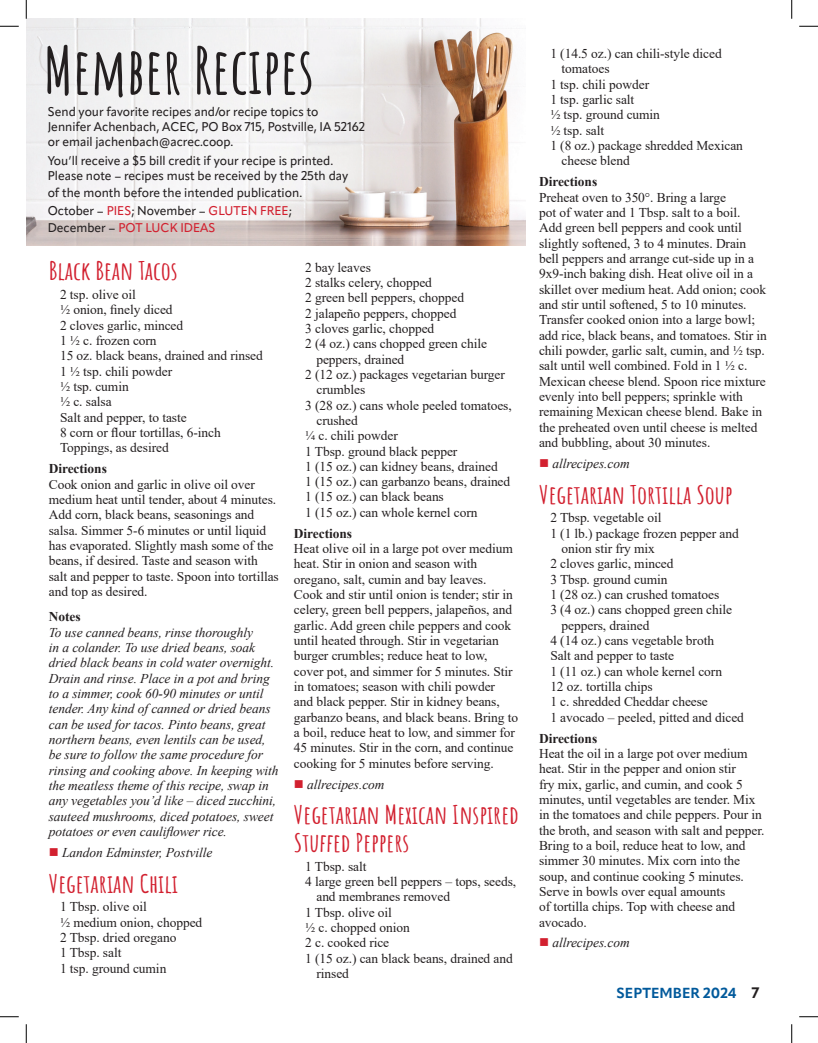
<style>
.page{position:relative;width:818px;height:1043px;background:#fff}
.page>*{position:absolute;margin:0;border:0;box-sizing:border-box;transform-origin:0 0}
.t1{font:700 63.75px "Amatic SC";color:#231f20}
.t2{font:700 25px/27.5px "Amatic SC";letter-spacing:-.005em;color:#d2202f;scale:1.12 1}
.t3{font:700 14.38px "Apparat";letter-spacing:.005em;color:#00599b}
.t4{font:13.5px/15.4px "Times New Roman";letter-spacing:-.005em;color:#231f20}
.t5{font:italic 13.5px/15.4px "Times New Roman";letter-spacing:-.005em;color:#231f20}
.t6{font:700 13.5px "Times New Roman";letter-spacing:-.005em;color:#231f20}
.t7{font:500 12.5px/15px "Apparat";color:#231f20}
.s1{color:#d2202f}
.s2{font-size:15px;color:#231f20}
</style>
<div class="page">
<img style="left:26px;top:19px;width:499px;height:227px">
<svg style="left:0;top:25px;width:19px;height:2px"></svg>
<svg style="left:799px;top:25px;width:19px;height:2px"></svg>
<svg style="left:0;top:1016px;width:19px;height:1px"></svg>
<svg style="left:799px;top:1016px;width:19px;height:1px"></svg>
<svg style="left:25px;top:0;width:2px;height:19px"></svg>
<svg style="left:25px;top:1024px;width:2px;height:18px"></svg>
<svg style="left:791px;top:0;width:1px;height:19px"></svg>
<svg style="left:791px;top:1024px;width:1px;height:18px"></svg>
<h1 class="t1" style="left:44px;top:22px;width:271px">Member Recipes</h1>
<p class="t7" style="left:48px;top:104px;width:319px">Send your favorite recipes and/or recipe topics to<br>Jennifer Achenbach, ACEC, PO Box 715, Postville, IA 52162 or email jachenbach@acrec.coop.</p>
<p class="t7" style="left:48px;top:153px;width:302px">You’ll receive a $5 bill credit if your recipe is printed.<br>Please note – recipes must be received by the 25th day</p>
<p class="t7" style="left:48px;top:184px;width:256px;line-height:17.5px">of the month before the intended publication.<br>October – <span class="s1">PIES</span>; November – <span class="s1">GLUTEN FREE</span>;<br>December – <span class="s1">POT LUCK IDEAS</span></p>
<h2 class="t2" style="left:49px;top:255px;width:117px">Black Bean Tacos</h2>
<p class="t4" style="left:60px;top:286px;width:204px">2 tsp. olive oil<br>½ onion, finely diced<br>2 cloves garlic, minced<br>1 ½ c. frozen corn<br>15 oz. black beans, drained and rinsed<br>1 ½ tsp. chili powder<br>½ tsp. cumin<br>½ c. salsa<br>Salt and pepper, to taste<br>8 corn or flour tortillas, 6-inch<br>Toppings, as desired</p>
<p class="t6" style="left:49px;top:459px;width:60px">Directions</p>
<p class="t4" style="left:49px;top:476px;width:231px">Cook onion and garlic in olive oil over medium heat until tender, about 4 minutes.<br>Add corn, black beans, seasonings and salsa. Simmer 5-6 minutes or until liquid has evaporated. Slightly mash some of the beans, if desired. Taste and season with salt and pepper to taste. Spoon into tortillas and top as desired.</p>
<p class="t6" style="left:49px;top:607px;width:33px">Notes</p>
<p class="t5" style="left:49px;top:624px;width:231px">To use canned beans, rinse thoroughly<br>in a colander. To use dried beans, soak dried black beans in cold water overnight.<br>Drain and rinse. Place in a pot and bring to a simmer, cook 60-90 minutes or until tender. Any kind of canned or dried beans can be used for tacos. Pinto beans, great northern beans, even lentils can be used, be sure to follow the same procedure for rinsing and cooking above. In keeping with the meatless theme of this recipe, swap in any vegetables you’d like – diced zucchini, sauteed mushrooms, diced potatoes, sweet potatoes or even cauliflower rice.</p>
<p class="t5" style="left:49px;top:844px;width:165px"><span class="s1">■</span> Landon Edminster, Postville</p>
<h2 class="t2" style="left:49px;top:867px;width:117px">Vegetarian Chili</h2>
<p class="t4" style="left:60px;top:898px;width:144px">1 Tbsp. olive oil<br>½ medium onion, chopped<br>2 Tbsp. dried oregano<br>1 Tbsp. salt<br>1 tsp. ground cumin</p>
<p class="t4" style="left:305px;top:259px;width:67px">2 bay leaves</p>
<p class="t4" style="left:305px;top:274px;width:128px">2 stalks celery, chopped</p>
<p class="t4" style="left:305px;top:289px;width:160px">2 green bell peppers, chopped</p>
<p class="t4" style="left:305px;top:305px;width:153px">2 jalapeño peppers, chopped</p>
<p class="t4" style="left:305px;top:320px;width:131px">3 cloves garlic, chopped</p>
<p class="t4" style="left:305px;top:335px;width:183px">2 (4 oz.) cans chopped green chile</p>
<p class="t4" style="left:316px;top:351px;width:89px">peppers, drained</p>
<p class="t4" style="left:305px;top:366px;width:201px">2 (12 oz.) packages vegetarian burger</p>
<p class="t4" style="left:316px;top:381px;width:50px">crumbles</p>
<p class="t4" style="left:305px;top:397px;width:208px">3 (28 oz.) cans whole peeled tomatoes,</p>
<p class="t4" style="left:316px;top:412px;width:43px">crushed</p>
<p class="t4" style="left:305px;top:427px;width:94px">¼ c. chili powder</p>
<p class="t4" style="left:305px;top:443px;width:154px">1 Tbsp. ground black pepper</p>
<p class="t4" style="left:305px;top:458px;width:194px">1 (15 oz.) can kidney beans, drained</p>
<p class="t4" style="left:305px;top:473px;width:206px">1 (15 oz.) can garbanzo beans, drained</p>
<p class="t4" style="left:305px;top:489px;width:140px">1 (15 oz.) can black beans</p>
<p class="t4" style="left:305px;top:504px;width:174px">1 (15 oz.) can whole kernel corn</p>
<p class="t6" style="left:294px;top:523px;width:60px">Directions</p>
<p class="t4" style="left:294px;top:540px;width:226px">Heat olive oil in a large pot over medium heat. Stir in onion and season with oregano, salt, cumin and bay leaves.<br>Cook and stir until onion is tender; stir in celery, green bell peppers, jalapeños, and garlic. Add green chile peppers and cook until heated through. Stir in vegetarian burger crumbles; reduce heat to low, cover pot, and simmer for 5 minutes. Stir in tomatoes; season with chili powder<br>and black pepper. Stir in kidney beans, garbanzo beans, and black beans. Bring to a boil, reduce heat to low, and simmer for 45 minutes. Stir in the corn, and continue cooking for 5 minutes before serving.</p>
<p class="t5" style="left:294px;top:776px;width:92px"><span class="s1">■</span> allrecipes.com</p>
<h2 class="t2" style="left:294px;top:799px;width:202px">Vegetarian Mexican Inspired<br>Stuffed Peppers</h2>
<p class="t4" style="left:305px;top:858px;width:63px">1 Tbsp. salt</p>
<p class="t4" style="left:305px;top:873px;width:212px">4 large green bell peppers – tops, seeds,</p>
<p class="t4" style="left:316px;top:888px;width:135px">and membranes removed</p>
<p class="t4" style="left:305px;top:904px;width:88px">1 Tbsp. olive oil</p>
<p class="t4" style="left:305px;top:919px;width:106px">½ c. chopped onion</p>
<p class="t4" style="left:305px;top:934px;width:86px">2 c. cooked rice</p>
<p class="t4" style="left:305px;top:950px;width:209px">1 (15 oz.) can black beans, drained and</p>
<p class="t4" style="left:316px;top:965px;width:34px">rinsed</p>
<p class="t4" style="left:550px;top:45px;width:173px">1 (14.5 oz.) can chili-style diced</p>
<p class="t4" style="left:561px;top:61px;width:50px">tomatoes</p>
<p class="t4" style="left:550px;top:76px;width:100px">1 tsp. chili powder</p>
<p class="t4" style="left:550px;top:91px;width:85px">1 tsp. garlic salt</p>
<p class="t4" style="left:550px;top:107px;width:111px">½ tsp. ground cumin</p>
<p class="t4" style="left:550px;top:122px;width:55px">½ tsp. salt</p>
<p class="t4" style="left:550px;top:137px;width:194px">1 (8 oz.) package shredded Mexican</p>
<p class="t4" style="left:561px;top:153px;width:70px">cheese blend</p>
<p class="t6" style="left:539px;top:172px;width:60px">Directions</p>
<p class="t4" style="left:539px;top:189px;width:229px">Preheat oven to 350°. Bring a large<br>pot of water and 1 Tbsp. salt to a boil.<br>Add green bell peppers and cook until slightly softened, 3 to 4 minutes. Drain bell peppers and arrange cut-side up in a 9x9-inch baking dish. Heat olive oil in a skillet over medium heat. Add onion; cook and stir until softened, 5 to 10 minutes.<br>Transfer cooked onion into a large bowl; add rice, black beans, and tomatoes. Stir in chili powder, garlic salt, cumin, and ½ tsp. salt until well combined. Fold in 1 ½ c.<br>Mexican cheese blend. Spoon rice mixture evenly into bell peppers; sprinkle with remaining Mexican cheese blend. Bake in the preheated oven until cheese is melted and bubbling, about 30 minutes.</p>
<p class="t5" style="left:539px;top:455px;width:92px"><span class="s1">■</span> allrecipes.com</p>
<h2 class="t2" style="left:539px;top:479px;width:174px">Vegetarian Tortilla Soup</h2>
<p class="t4" style="left:550px;top:510px;width:113px">2 Tbsp. vegetable oil</p>
<p class="t4" style="left:550px;top:525px;width:190px">1 (1 lb.) package frozen pepper and</p>
<p class="t4" style="left:561px;top:540px;width:95px">onion stir fry mix</p>
<p class="t4" style="left:550px;top:556px;width:125px">2 cloves garlic, minced</p>
<p class="t4" style="left:550px;top:571px;width:119px">3 Tbsp. ground cumin</p>
<p class="t4" style="left:550px;top:586px;width:170px">1 (28 oz.) can crushed tomatoes</p>
<p class="t4" style="left:550px;top:601px;width:183px">3 (4 oz.) cans chopped green chile</p>
<p class="t4" style="left:561px;top:617px;width:89px">peppers, drained</p>
<p class="t4" style="left:550px;top:632px;width:165px">4 (14 oz.) cans vegetable broth</p>
<p class="t4" style="left:550px;top:647px;width:125px">Salt and pepper to taste</p>
<p class="t4" style="left:550px;top:663px;width:173px">1 (11 oz.) can whole kernel corn</p>
<p class="t4" style="left:550px;top:678px;width:104px">12 oz. tortilla chips</p>
<p class="t4" style="left:550px;top:693px;width:159px">1 c. shredded Cheddar cheese</p>
<p class="t4" style="left:550px;top:709px;width:195px">1 avocado – peeled, pitted and diced</p>
<p class="t6" style="left:539px;top:728px;width:60px">Directions</p>
<p class="t4" style="left:539px;top:745px;width:227px">Heat the oil in a large pot over medium heat. Stir in the pepper and onion stir<br>fry mix, garlic, and cumin, and cook 5 minutes, until vegetables are tender. Mix in the tomatoes and chile peppers. Pour in the broth, and season with salt and pepper.<br>Bring to a boil, reduce heat to low, and simmer 30 minutes. Mix corn into the soup, and continue cooking 5 minutes.<br>Serve in bowls over equal amounts<br>of tortilla chips. Top with cheese and avocado.</p>
<p class="t5" style="left:539px;top:934px;width:92px"><span class="s1">■</span> allrecipes.com</p>
<p class="t3" style="left:616px;top:984px;width:144px">SEPTEMBER 2024 <span class="s2">7</span></p>
</div>
